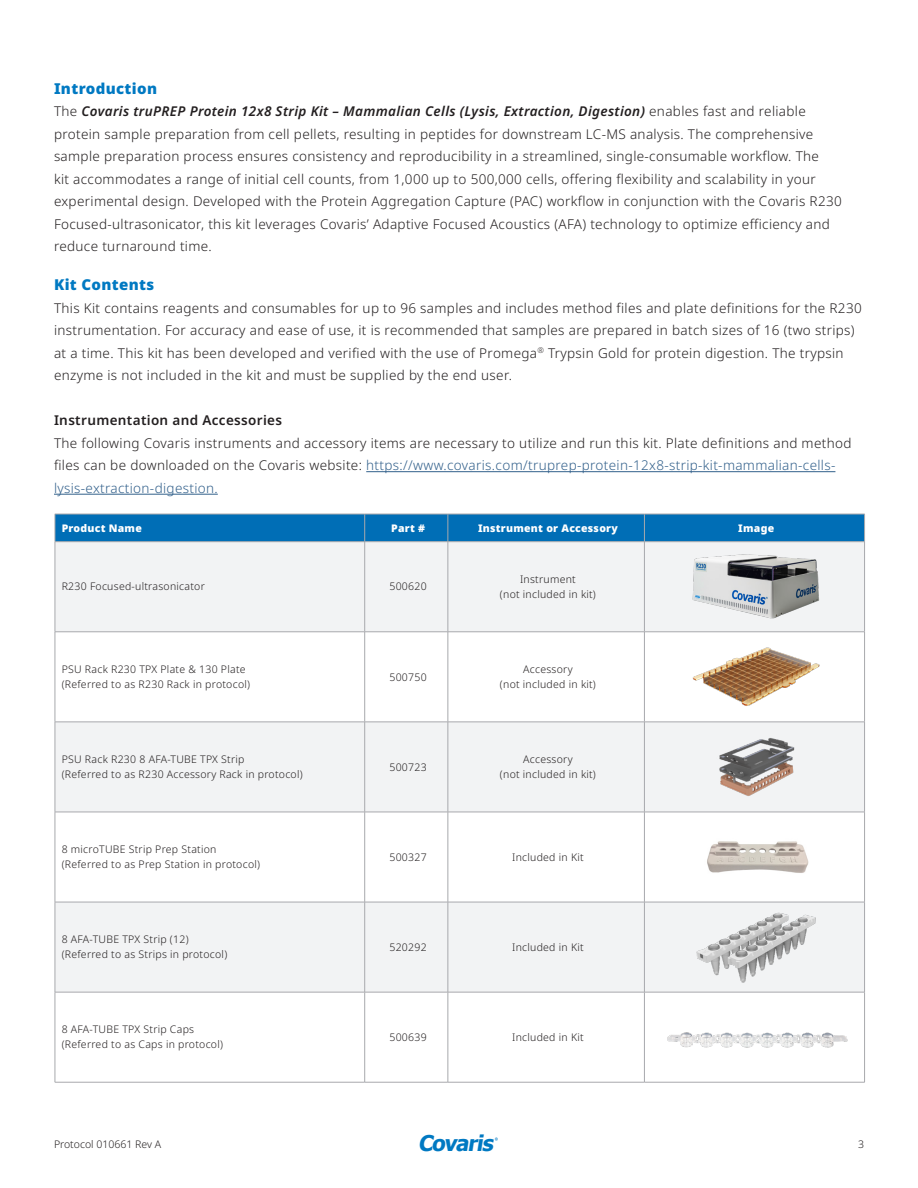
<style>
.page{position:relative;width:918px;height:1188px;background:#fff}
.page>*{position:absolute;margin:0;border:0;box-sizing:border-box;transform-origin:0 0}
.t1{font:italic 700 21.6px "Tahoma";color:#0079c2}
.text_body{font:900 15px "Noto Sans";letter-spacing:.025em;color:#0079c2}
.text_body-2{font:300 13.5px/22.5px "Noto Sans";letter-spacing:.025em;color:#231f20}
.text_body-3{font:600 13.5px "Noto Sans";letter-spacing:.025em;color:#231f20}
.t2{font:300 10.5px "Noto Sans";letter-spacing:.025em;color:#231f20}
.t3{font:900 10.5px "Noto Sans";letter-spacing:.025em;color:#fff}
.t4{font:300 10.5px "Noto Sans";color:#231f20}
.s1{font-weight:600;font-style:italic}
.s2{color:#32608b}
</style>
<div class="page">
<hr style="left:366px;top:471px;width:469px;height:1px;background:#32608b">
<hr style="left:54px;top:494px;width:164px;height:1px;background:#32608b">
<div style="left:55px;top:514px;width:310px;height:28px;background:#006eb6"></div>
<svg style="left:56px;top:542px;width:808px;height:450px;fill:#f2f3f4"></svg>
<hr style="left:55px;top:514px;width:310px;height:1px;background:#a8a9ad">
<svg style="left:55px;top:514px;width:1px;height:27px"></svg>
<div style="left:364px;top:514px;width:501px;height:27px;background:#006eb6"></div>
<hr style="left:55px;top:541px;width:310px;height:1px;background:#a8a9ad">
<hr style="left:55px;top:542px;width:1px;height:90px;background:#a8a9ad">
<hr style="left:365px;top:541px;width:83px;height:1px;background:#a8a9ad">
<hr style="left:364px;top:542px;width:1px;height:90px;background:#a8a9ad">
<hr style="left:448px;top:541px;width:196px;height:1px;background:#a8a9ad">
<hr style="left:448px;top:542px;width:1px;height:90px;background:#a8a9ad">
<hr style="left:644px;top:541px;width:221px;height:1px;background:#a8a9ad">
<hr style="left:644px;top:542px;width:1px;height:90px;background:#a8a9ad">
<hr style="left:864px;top:542px;width:1px;height:90px;background:#a8a9ad">
<hr style="left:55px;top:632px;width:310px;height:1px;background:#a8a9ad">
<hr style="left:55px;top:632px;width:1px;height:90px;background:#a8a9ad">
<hr style="left:365px;top:632px;width:83px;height:1px;background:#a8a9ad">
<hr style="left:364px;top:632px;width:1px;height:90px;background:#a8a9ad">
<hr style="left:448px;top:632px;width:196px;height:1px;background:#a8a9ad">
<hr style="left:448px;top:632px;width:1px;height:90px;background:#a8a9ad">
<hr style="left:644px;top:632px;width:221px;height:1px;background:#a8a9ad">
<hr style="left:644px;top:632px;width:1px;height:90px;background:#a8a9ad">
<hr style="left:864px;top:632px;width:1px;height:90px;background:#a8a9ad">
<hr style="left:55px;top:722px;width:310px;height:1px;background:#a8a9ad">
<hr style="left:55px;top:722px;width:1px;height:90px;background:#a8a9ad">
<hr style="left:365px;top:722px;width:83px;height:1px;background:#a8a9ad">
<hr style="left:364px;top:722px;width:1px;height:90px;background:#a8a9ad">
<hr style="left:448px;top:722px;width:196px;height:1px;background:#a8a9ad">
<hr style="left:448px;top:722px;width:1px;height:90px;background:#a8a9ad">
<hr style="left:644px;top:722px;width:221px;height:1px;background:#a8a9ad">
<hr style="left:644px;top:722px;width:1px;height:90px;background:#a8a9ad">
<hr style="left:864px;top:722px;width:1px;height:90px;background:#a8a9ad">
<hr style="left:55px;top:812px;width:310px;height:1px;background:#a8a9ad">
<hr style="left:55px;top:812px;width:1px;height:90px;background:#a8a9ad">
<hr style="left:365px;top:812px;width:83px;height:1px;background:#a8a9ad">
<hr style="left:364px;top:812px;width:1px;height:90px;background:#a8a9ad">
<hr style="left:448px;top:812px;width:196px;height:1px;background:#a8a9ad">
<hr style="left:448px;top:812px;width:1px;height:90px;background:#a8a9ad">
<hr style="left:644px;top:812px;width:221px;height:1px;background:#a8a9ad">
<hr style="left:644px;top:812px;width:1px;height:90px;background:#a8a9ad">
<hr style="left:864px;top:812px;width:1px;height:90px;background:#a8a9ad">
<hr style="left:55px;top:902px;width:310px;height:1px;background:#a8a9ad">
<hr style="left:55px;top:902px;width:1px;height:90px;background:#a8a9ad">
<hr style="left:365px;top:902px;width:83px;height:1px;background:#a8a9ad">
<hr style="left:364px;top:902px;width:1px;height:90px;background:#a8a9ad">
<hr style="left:448px;top:902px;width:196px;height:1px;background:#a8a9ad">
<hr style="left:448px;top:902px;width:1px;height:90px;background:#a8a9ad">
<hr style="left:55px;top:992px;width:310px;height:1px;background:#a8a9ad">
<hr style="left:55px;top:992px;width:1px;height:90px;background:#a8a9ad">
<hr style="left:365px;top:992px;width:83px;height:1px;background:#a8a9ad">
<hr style="left:364px;top:992px;width:1px;height:90px;background:#a8a9ad">
<hr style="left:448px;top:992px;width:196px;height:1px;background:#a8a9ad">
<hr style="left:448px;top:992px;width:1px;height:90px;background:#a8a9ad">
<hr style="left:55px;top:1082px;width:310px;height:1px;background:#a8a9ad">
<hr style="left:365px;top:1082px;width:83px;height:1px;background:#a8a9ad">
<hr style="left:448px;top:1082px;width:196px;height:1px;background:#a8a9ad">
<hr style="left:644px;top:902px;width:221px;height:1px;background:#a8a9ad">
<hr style="left:644px;top:902px;width:1px;height:90px;background:#a8a9ad">
<hr style="left:864px;top:902px;width:1px;height:90px;background:#a8a9ad">
<hr style="left:644px;top:992px;width:221px;height:1px;background:#a8a9ad">
<hr style="left:644px;top:992px;width:1px;height:90px;background:#a8a9ad">
<hr style="left:864px;top:992px;width:1px;height:90px;background:#a8a9ad">
<hr style="left:644px;top:1082px;width:221px;height:1px;background:#a8a9ad">
<img style="left:693px;top:554px;width:127px;height:66px">
<img style="left:692px;top:646px;width:129px;height:62px">
<img style="left:717px;top:736px;width:79px;height:62px">
<img style="left:692px;top:826px;width:129px;height:62px">
<img style="left:695px;top:910px;width:123px;height:73px">
<img style="left:667px;top:1032px;width:181px;height:16px">
<p class="text_body" style="left:54px;top:77px;width:105px">Introduction</p>
<p class="text_body-2" style="left:54px;top:101px;width:789px">The <span class="s1">Covaris truPREP Protein 12x8 Strip Kit – Mammalian Cells (Lysis, Extraction, Digestion)</span> enables fast and reliable protein sample preparation from cell pellets, resulting in peptides for downstream LC-MS analysis. The comprehensive sample preparation process ensures consistency and reproducibility in a streamlined, single-consumable workflow. The<br>kit accommodates a range of initial cell counts, from 1,000 up to 500,000 cells, offering flexibility and scalability in your experimental design. Developed with the Protein Aggregation Capture (PAC) workflow in conjunction with the Covaris R230<br>Focused-ultrasonicator, this kit leverages Covaris’ Adaptive Focused Acoustics (AFA) technology to optimize efficiency and reduce turnaround time.</p>
<p class="text_body" style="left:54px;top:273px;width:102px">Kit Contents</p>
<p class="text_body-2" style="left:54px;top:297px;width:809px">This Kit contains reagents and consumables for up to 96 samples and includes method files and plate definitions for the R230 instrumentation. For accuracy and ease of use, it is recommended that samples are prepared in batch sizes of 16 (two strips) at a time. This kit has been developed and verified with the use of Promega<sup>®</sup> Trypsin Gold for protein digestion. The trypsin enzyme is not included in the kit and must be supplied by the end user.</p>
<p class="text_body-3" style="left:54px;top:411px;width:230px">Instrumentation and Accessories</p>
<p class="text_body-2" style="left:54px;top:432px;width:799px">The following Covaris instruments and accessory items are necessary to utilize and run this kit. Plate definitions and method files can be downloaded on the Covaris website: <span class="s2">https://www.covaris.com/truprep-protein-12x8-strip-kit-mammalian-cells&shy;lysis-extraction-digestion.</span></p>
<p class="t3" style="left:62px;top:520px;width:82px">Product Name</p>
<p class="t3" style="left:391px;top:520px;width:35px">Part #</p>
<p class="t3" style="left:478px;top:520px;width:141px">Instrument or Accessory</p>
<p class="t3" style="left:738px;top:520px;width:37px">Image</p>
<p class="t2" style="left:62px;top:579px;width:145px">R230 Focused-ultrasonicator</p>
<p class="t2" style="left:389px;top:579px;width:39px">500620</p>
<p class="t2" style="left:62px;top:662px;width:185px">PSU Rack R230 TPX Plate &amp; 130 Plate</p>
<p class="t2" style="left:62px;top:677px;width:190px">(Referred to as R230 Rack in protocol)</p>
<p class="t2" style="left:62px;top:752px;width:184px">PSU Rack R230 8 AFA-TUBE TPX Strip</p>
<p class="t2" style="left:62px;top:767px;width:243px">(Referred to as R230 Accessory Rack in protocol)</p>
<p class="t2" style="left:389px;top:669px;width:39px">500750</p>
<p class="t2" style="left:389px;top:759px;width:39px">500723</p>
<p class="t2" style="left:520px;top:572px;width:57px">Instrument</p>
<p class="t2" style="left:500px;top:587px;width:97px">(not included in kit)</p>
<p class="t2" style="left:523px;top:662px;width:51px">Accessory</p>
<p class="t2" style="left:500px;top:677px;width:97px">(not included in kit)</p>
<p class="t2" style="left:523px;top:752px;width:51px">Accessory</p>
<p class="t2" style="left:500px;top:767px;width:97px">(not included in kit)</p>
<p class="t2" style="left:62px;top:842px;width:156px">8 microTUBE Strip Prep Station</p>
<p class="t2" style="left:62px;top:857px;width:200px">(Referred to as Prep Station in protocol)</p>
<p class="t2" style="left:62px;top:932px;width:128px">8 AFA-TUBE TPX Strip (12)</p>
<p class="t2" style="left:62px;top:947px;width:167px">(Referred to as Strips in protocol)</p>
<p class="t2" style="left:62px;top:1022px;width:134px">8 AFA-TUBE TPX Strip Caps</p>
<p class="t2" style="left:62px;top:1037px;width:163px">(Referred to as Caps in protocol)</p>
<p class="t2" style="left:389px;top:850px;width:39px">500327</p>
<p class="t2" style="left:512px;top:850px;width:73px">Included in Kit</p>
<p class="t2" style="left:389px;top:940px;width:39px">520292</p>
<p class="t2" style="left:512px;top:940px;width:73px">Included in Kit</p>
<p class="t2" style="left:389px;top:1030px;width:39px">500639</p>
<p class="t2" style="left:512px;top:1030px;width:73px">Included in Kit</p>
<p class="t4" style="left:54px;top:1137px;width:109px">Protocol 010661 Rev A</p>
<h1 class="t1" style="left:418px;top:1128px;width:82px">Covaris</h1>
<p class="t2" style="left:858px;top:1137px;width:7px">3</p>
</div>
